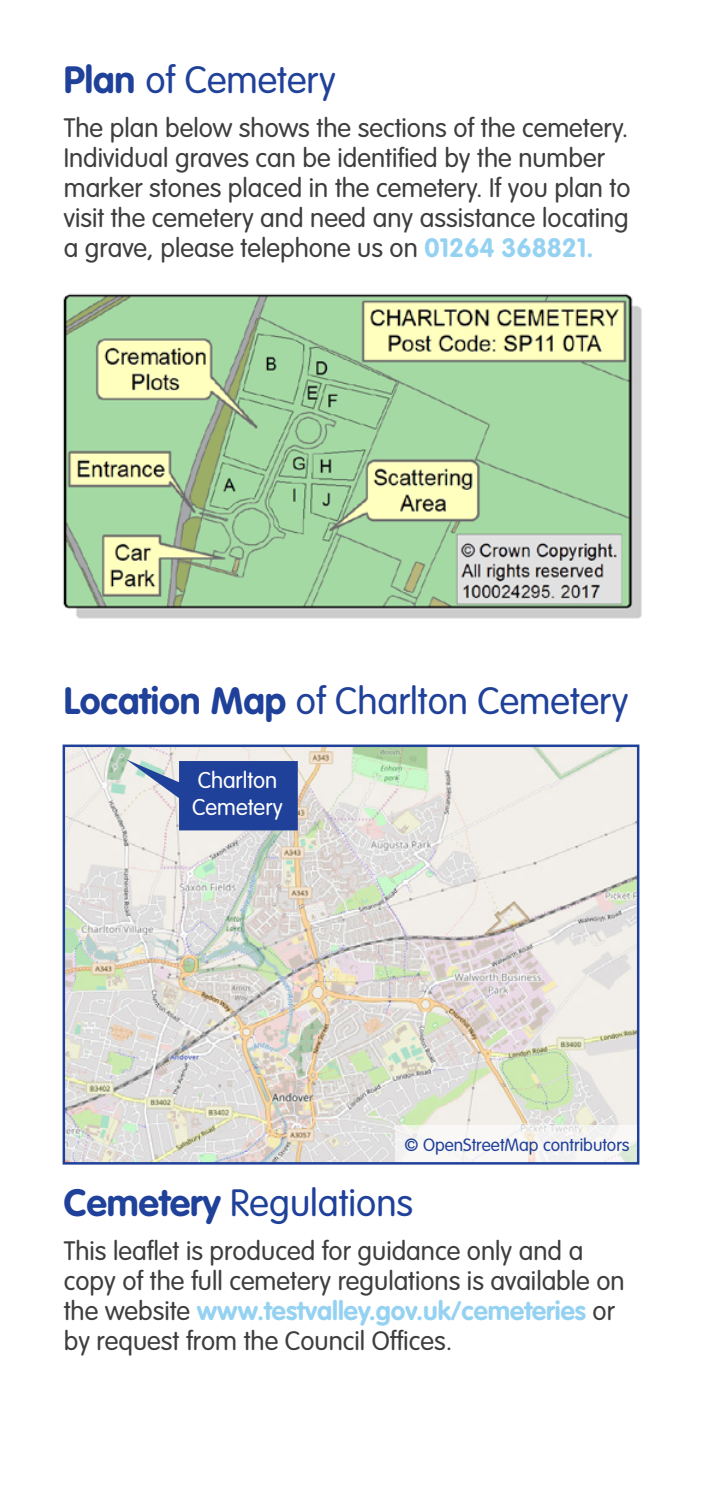
<style>
.page{position:relative;width:702px;height:1489px;background:#fff}
.page>*{position:absolute;margin:0;border:0;box-sizing:border-box;transform-origin:0 0}
.t1{font:300 37.5px "VAG Rounded Std";color:#20419a}
.t2{font:300 26.25px/30px "VAG Rounded Std";color:#3e3e3f}
.t3{font:300 22.5px/27px "VAG Rounded Std";color:#fff}
.t4{font:300 17.5px "VAG Rounded Std";color:#20419a}
.s1{font-weight:700}
.s2{font-weight:700;color:#95d2f2}
</style>
<div class="page">
<img style="left:66px;top:747px;width:570px;height:414px">
<div style="left:63px;top:744px;width:576px;height:420px;border:2px solid #20419a"></div>
<svg style="left:126px;top:759px;width:172px;height:71px;background:#5c73b0"></svg>
<svg style="left:395px;top:1125px;width:241px;height:36px;fill:#f9f8f5"></svg>
<img style="left:63px;top:293px;width:579px;height:326px">
<p class="t1" style="left:64px;top:58px;width:273px"><span class="s1">Plan</span> of Cemetery</p>
<p class="t2" style="left:64px;top:114px;width:568px">The plan below shows the sections of the cemetery.<br>Individual graves can be identified by the number marker stones placed in the cemetery. If you plan to visit the cemetery and need any assistance locating a grave, please telephone us on <span class="s2">01264 368821.</span></p>
<p class="t1" style="left:64px;top:679px;width:566px"><span class="s1">Location Map</span> of Charlton Cemetery</p>
<p class="t3" style="left:192px;top:767px;width:92px">Charlton<br>Cemetery</p>
<p class="t4" style="left:404px;top:1134px;width:226px">© OpenStreetMap contributors</p>
<p class="t1" style="left:64px;top:1181px;width:351px"><span class="s1">Cemetery</span> Regulations</p>
<p class="t2" style="left:64px;top:1236px;width:562px">This leaflet is produced for guidance only and a copy of the full cemetery regulations is available on the website <span class="s2">www.testvalley.gov.uk/cemeteries</span> or by request from the Council Offices.</p>
</div>
